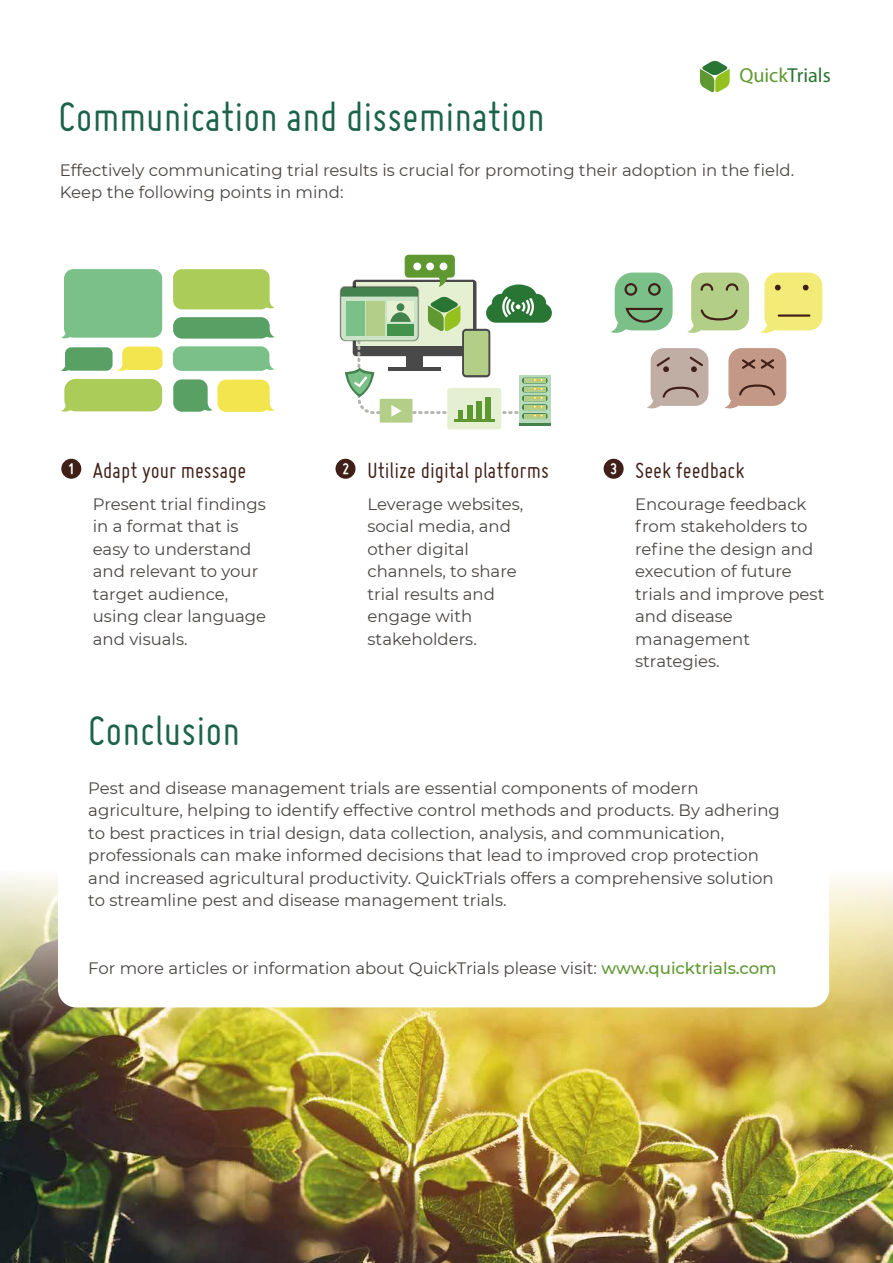
<style>
.page{position:relative;width:893px;height:1263px;background:#fff}
.page>*{position:absolute;margin:0;border:0;box-sizing:border-box;transform-origin:0 0}
.t1{font:45px "Miso";color:#1b6349}
.t2{font:24px "Miso";color:#3f1f17}
.t3{font:20.25px "Myriad Pro";color:#297534}
.t4{font:700 16.65px "Miso";color:#fff}
.t5{font:16.5px/22.5px "Montserrat";color:#494543}
.s1{color:#5f9831}
.s2{font-weight:500;color:#5f9831}
</style>
<div class="page">
<svg style="left:700px;top:61px;width:30px;height:31px"></svg>
<img style="left:0;top:1029px;width:893px;height:234px">
<img style="left:0;top:877px;width:893px;height:152px">
<div style="left:58px;top:635px;width:771px;height:372px;background:#fff;border-radius:18px"></div>
<div style="left:335px;top:459px;width:20px;height:20px;background:#3f1f17;border-radius:50%"></div>
<div style="left:604px;top:459px;width:20px;height:20px;background:#3f1f17;border-radius:50%"></div>
<div style="left:61px;top:459px;width:20px;height:20px;background:#3f1f17;border-radius:50%"></div>
<svg style="left:61px;top:269px;width:101px;height:70px;background:#82c38f"></svg>
<svg style="left:61px;top:379px;width:101px;height:33px;background:#b2cf66"></svg>
<svg style="left:173px;top:269px;width:102px;height:40px;background:#b1cf65"></svg>
<svg style="left:173px;top:317px;width:102px;height:22px;background:#69a974"></svg>
<svg style="left:173px;top:379px;width:102px;height:33px"></svg>
<svg style="left:173px;top:346px;width:101px;height:25px;background:#85c492"></svg>
<svg style="left:61px;top:347px;width:102px;height:24px"></svg>
<div style="left:615px;top:273px;width:58px;height:57px;background:#7bbf89;border-radius:18px"></div>
<svg style="left:624px;top:283px;width:13px;height:13px"></svg>
<svg style="left:648px;top:283px;width:13px;height:13px"></svg>
<svg style="left:611px;top:308px;width:52px;height:25px"></svg>
<svg style="left:687px;top:273px;width:62px;height:60px;background:#b7cc90"></svg>
<svg style="left:761px;top:273px;width:61px;height:60px;background:#f0ea87"></svg>
<hr style="left:778px;top:314px;width:32px;height:3px;background:#3f1f17">
<svg style="left:647px;top:348px;width:61px;height:61px;background:#c0b0a8"></svg>
<svg style="left:725px;top:348px;width:61px;height:61px;background:#c39e8f"></svg>
<div style="left:447px;top:388px;width:54px;height:41px;background:#e5efd1;border-radius:3px"></div>
<div style="left:458px;top:411px;width:5px;height:11px;background:#5f9831"></div>
<div style="left:467px;top:405px;width:5px;height:17px;background:#5f9831"></div>
<div style="left:476px;top:401px;width:5px;height:21px;background:#5f9831"></div>
<div style="left:485px;top:398px;width:5px;height:24px;background:#5f9831"></div>
<hr style="left:454px;top:420px;width:40px;height:2px;background:#5f9831">
<div style="left:380px;top:399px;width:32px;height:24px;background:#b3ce86"></div>
<div style="left:519px;top:375px;width:31px;height:51px;background:#43824d"></div>
<div style="left:519px;top:375px;width:31px;height:48px;background:#b7daba"></div>
<svg style="left:522px;top:413px;width:26px;height:6px"></svg>
<hr style="left:524px;top:414px;width:21px;height:4px;background:#b3ce86">
<svg style="left:341px;top:255px;width:211px;height:162px"></svg>
<p class="t3" style="left:739px;top:65px;width:93px"><span class="s1">Quick</span>Trials</p>
<h1 class="t1" style="left:59px;top:92px;width:488px">Communication and dissemination</h1>
<p class="t5" style="left:60px;top:158px;width:736px">Effectively communicating trial results is crucial for promoting their adoption in the field.<br>Keep the following points in mind:</p>
<p class="t4" style="left:68px;top:459px;width:8px">1</p>
<h2 class="t2" style="left:93px;top:457px;width:155px">Adapt your message</h2>
<p class="t5" style="left:93px;top:492px;width:175px">Present trial findings in a format that is easy to understand and relevant to your target audience, using clear language and visuals.</p>
<p class="t4" style="left:342px;top:459px;width:8px">2</p>
<h2 class="t2" style="left:368px;top:457px;width:183px">Utilize digital platforms</h2>
<p class="t5" style="left:368px;top:492px;width:157px">Leverage websites, social media, and other digital channels, to share trial results and engage with stakeholders.</p>
<h2 class="t2" style="left:611px;top:457px;width:136px"><sup>3</sup> Seek feedback</h2>
<p class="t5" style="left:635px;top:492px;width:191px">Encourage feedback from stakeholders to refine the design and execution of future trials and improve pest and disease management strategies.</p>
<h1 class="t1" style="left:88px;top:706px;width:153px">Conclusion</h1>
<p class="t5" style="left:88px;top:776px;width:693px">Pest and disease management trials are essential components of modern agriculture, helping to identify effective control methods and products. By adhering to best practices in trial design, data collection, analysis, and communication, professionals can make informed decisions that lead to improved crop protection and increased agricultural productivity. QuickTrials offers a comprehensive solution to streamline pest and disease management trials.</p>
<p class="t5" style="left:88px;top:956px;width:690px">For more articles or information about QuickTrials please visit: <span class="s2">www.quicktrials.com</span></p>
</div>
